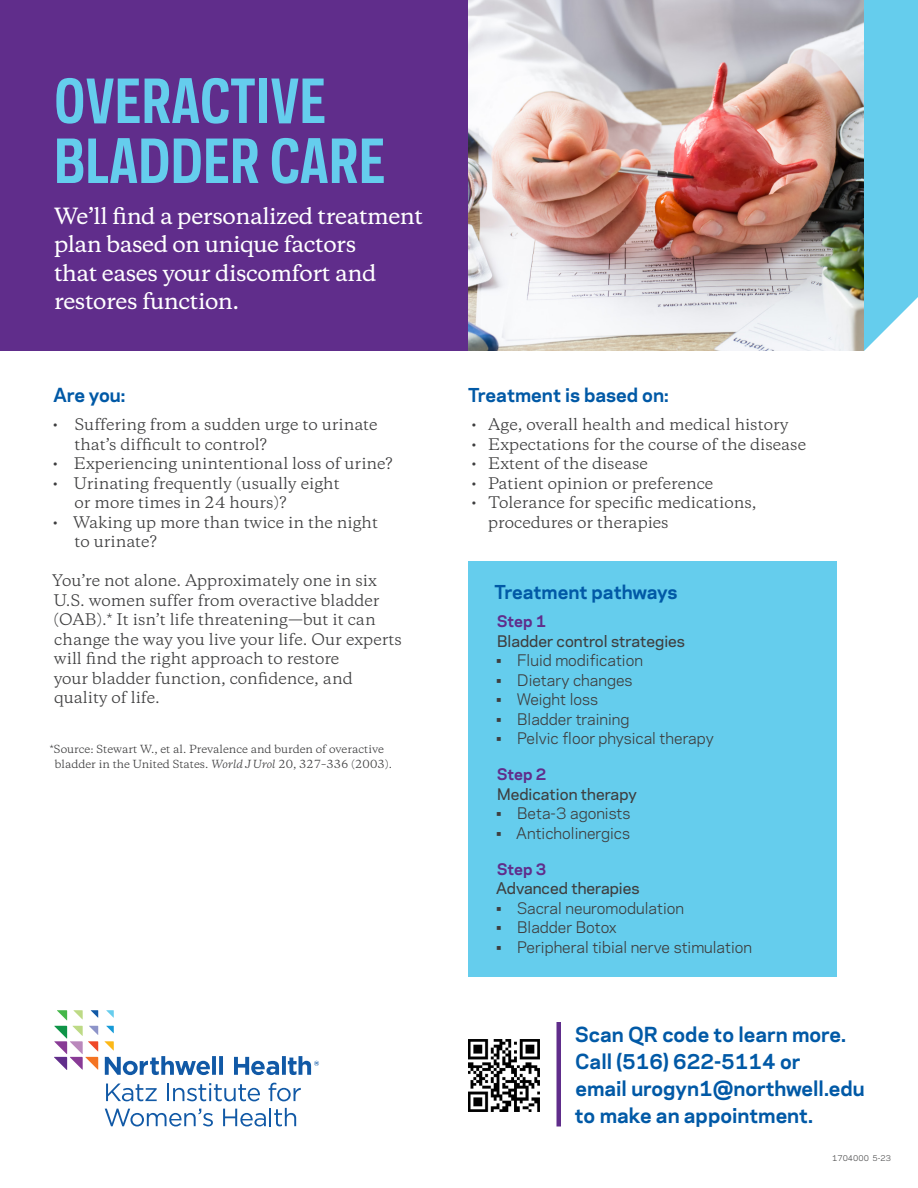
<style>
.page{position:relative;width:918px;height:1188px;background:#fff}
.page>*{position:absolute;margin:0;border:0;box-sizing:border-box;transform-origin:0 0}
.headline_45_45{font:700 57px/60px "Polaris Condensed";color:#65cded}
.subhead_book_18_21{font:500 21px/28.5px "Copernicus";letter-spacing:-.02em;color:#fff}
.t1{font:700 19.5px/27px "Polaris";color:#0159a6}
.t2{font:700 18px "Polaris";color:#0159a6}
.intros_and_lead-ins{font:15px/19.5px "Copernicus";color:#3e3e3f}
.t3{font:15px "Polaris";color:#3e3e3f}
.body_copy_10_13{font:500 15px "Polaris";color:#3e3e3f}
.body_copy_10_13-2{font:700 15px "Polaris";color:#602d8b}
.intros_and_lead-ins-2{font:10.5px/15px "Copernicus";color:#3e3e3f}
.body_copy_10_13-3{font:7.5px "Polaris";color:#3e3e3f}
.s1{font-style:italic}
</style>
<div class="page">
<img style="left:468px;top:0;width:396px;height:351px">
<svg style="left:864px;top:0;width:54px;height:351px;background:#70d0ee"></svg>
<div style="left:0;top:0;width:468px;height:351px;background:#602d8b"></div>
<div style="left:468px;top:561px;width:369px;height:415px;background:#65cded"></div>
<div style="left:556px;top:1022px;width:5px;height:105px;background:#602d8b"></div>
<img style="left:468px;top:1040px;width:72px;height:72px">
<svg style="left:54px;top:1026px;width:44px;height:44px"></svg>
<svg style="left:106px;top:1026px;width:8px;height:7px"></svg>
<svg style="left:57px;top:1010px;width:10px;height:10px"></svg>
<svg style="left:73px;top:1010px;width:10px;height:9px"></svg>
<svg style="left:91px;top:1010px;width:7px;height:8px"></svg>
<svg style="left:106px;top:1010px;width:8px;height:8px"></svg>
<svg style="left:105px;top:1041px;width:214px;height:34px"></svg>
<svg style="left:106px;top:1084px;width:51px;height:17px"></svg>
<svg style="left:167px;top:1083px;width:93px;height:18px"></svg>
<svg style="left:269px;top:1083px;width:32px;height:18px"></svg>
<svg style="left:105px;top:1109px;width:108px;height:17px"></svg>
<svg style="left:223px;top:1108px;width:73px;height:18px"></svg>
<p class="headline_45_45" style="left:54px;top:70px;width:333px">OVERACTIVE<br>BLADDER CARE</p>
<p class="subhead_book_18_21" style="left:54px;top:199px;width:371px">We’ll find a personalized treatment plan based on unique factors<br>that eases your discomfort and restores function.</p>
<p class="t2" style="left:54px;top:381px;width:74px">Are you:</p>
<p class="intros_and_lead-ins" style="left:75px;top:415px;width:305px;text-indent:-22px">• Suffering from a sudden urge to urinate that’s difficult to control?</p>
<p class="intros_and_lead-ins" style="left:53px;top:454px;width:342px">• Experiencing unintentional loss of urine?</p>
<p class="intros_and_lead-ins" style="left:75px;top:473px;width:267px;text-indent:-22px">• Urinating frequently (usually eight or more times in 24 hours)?</p>
<p class="intros_and_lead-ins" style="left:75px;top:512px;width:305px;text-indent:-22px">• Waking up more than twice in the night to urinate?</p>
<p class="intros_and_lead-ins" style="left:52px;top:571px;width:351px">You’re not alone. Approximately one in six U.S. women suffer from overactive bladder (OAB).* It isn’t life threatening—but it can change the way you live your life. Our experts will find the right approach to restore<br>your bladder function, confidence, and quality of life.</p>
<p class="intros_and_lead-ins-2" style="left:55px;top:741px;width:339px;text-indent:-5px">*Source: Stewart W., et al. Prevalence and burden of overactive bladder in the United States. <span class="s1">World J Urol</span> 20, 327–336 (2003).</p>
<p class="t2" style="left:468px;top:381px;width:202px">Treatment is based on:</p>
<p class="intros_and_lead-ins" style="left:471px;top:415px;width:319px">• Age, overall health and medical history</p>
<p class="intros_and_lead-ins" style="left:471px;top:434px;width:337px">• Expectations for the course of the disease</p>
<p class="intros_and_lead-ins" style="left:471px;top:454px;width:179px">• Extent of the disease</p>
<p class="intros_and_lead-ins" style="left:471px;top:473px;width:244px">• Patient opinion or preference</p>
<p class="intros_and_lead-ins" style="left:488px;top:493px;width:270px;text-indent:-17px">• Tolerance for specific medications, procedures or therapies</p>
<p class="t2" style="left:495px;top:578px;width:184px">Treatment pathways</p>
<p class="body_copy_10_13-2" style="left:497px;top:610px;width:51px">Step 1</p>
<p class="body_copy_10_13" style="left:497px;top:629px;width:189px">Bladder control strategies</p>
<p class="t3" style="left:496px;top:649px;width:148px">• Fluid modification</p>
<p class="t3" style="left:496px;top:668px;width:138px">• Dietary changes</p>
<p class="t3" style="left:496px;top:688px;width:104px">• Weight loss</p>
<p class="t3" style="left:496px;top:707px;width:135px">• Bladder training</p>
<p class="t3" style="left:496px;top:727px;width:219px">• Pelvic floor physical therapy</p>
<p class="body_copy_10_13-2" style="left:497px;top:763px;width:51px">Step 2</p>
<p class="body_copy_10_13" style="left:497px;top:782px;width:141px">Medication therapy</p>
<p class="t3" style="left:496px;top:802px;width:136px">• Beta-3 agonists</p>
<p class="t3" style="left:496px;top:821px;width:136px">• Anticholinergics</p>
<p class="body_copy_10_13-2" style="left:497px;top:857px;width:51px">Step 3</p>
<p class="body_copy_10_13" style="left:496px;top:877px;width:145px">Advanced therapies</p>
<p class="t3" style="left:496px;top:896px;width:190px">• Sacral neuromodulation</p>
<p class="t3" style="left:496px;top:916px;width:122px">• Bladder Botox</p>
<p class="t3" style="left:496px;top:935px;width:258px">• Peripheral tibial nerve stimulation</p>
<p class="t1" style="left:575px;top:1020px;width:273px">Scan QR code to learn more.</p>
<p class="t1" style="left:575px;top:1047px;width:292px">Call (516) 622-5114 or<br>email urogyn1@northwell.edu to make an appointment.</p>
<p class="body_copy_10_13-3" style="left:832px;top:1152px;width:60px">1704000 5-23</p>
</div>
